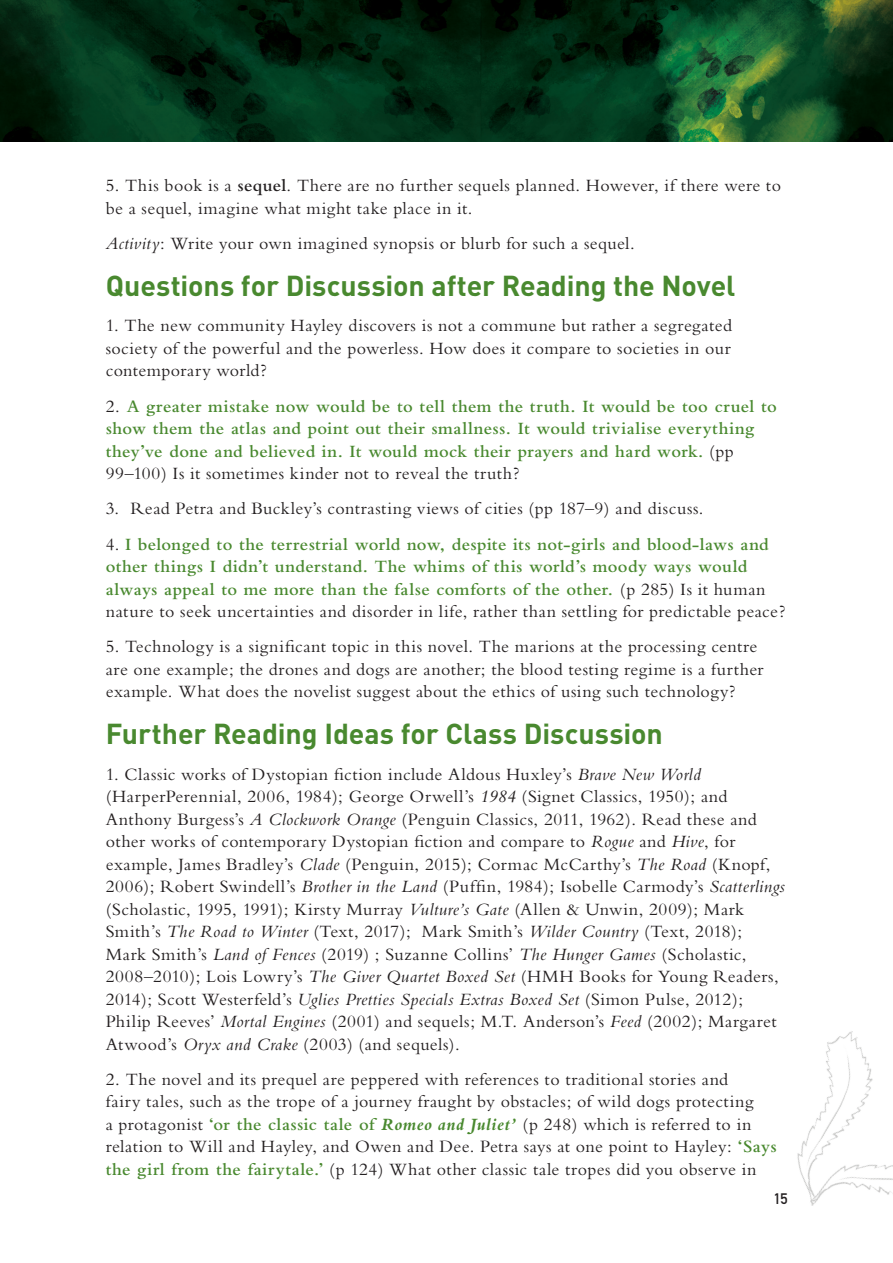
<style>
.page{position:relative;width:893px;height:1263px;background:#fff}
.page>*{position:absolute;margin:0;border:0;box-sizing:border-box;transform-origin:0 0}
.Small_Heading{font:700 28.5px "DIN";letter-spacing:-.005em;color:#49892f}
.Body{font:18px/22.5px "Bembo";letter-spacing:.025em;color:#231f20}
.Body-2{font:600 18px/22.5px "Bembo";letter-spacing:.02em;color:#49892f}
.t1{font:700 15px "DIN Alternate";color:#231f20}
.s1{font-weight:600}
.s2{font-style:italic}
.s3{font-weight:400;color:#231f20}
.s4{font-weight:600;color:#49892f}
.s5{font-weight:700;font-style:italic;color:#49892f}
</style>
<div class="page">
<img style="left:797px;top:1031px;width:76px;height:161px">
<img style="left:809px;top:1105px;width:84px;height:101px">
<img style="left:0;top:0;width:893px;height:141px">
<p class="Body" style="left:106px;top:174px;width:677px">5. This book is a <span class="s1">sequel</span>. There are no further sequels planned. However, if there were to be a sequel, imagine what might take place in it.</p>
<p class="Body" style="left:106px;top:232px;width:530px"><span class="s2">Activity</span>: Write your own imagined synopsis or blurb for such a sequel.</p>
<p class="Small_Heading" style="left:106px;top:267px;width:631px">Questions for Discussion after Reading the Novel</p>
<p class="Body" style="left:106px;top:314px;width:628px;text-align:justify">1. The new community Hayley discovers is not a commune but rather a segregated society of the powerful and the powerless. How does it compare to societies in our contemporary world?</p>
<p class="Body-2" style="left:106px;top:395px;width:673px"><span class="s3">2.</span> A greater mistake now would be to tell them the truth. It would be too cruel to show them the atlas and point out their smallness. It would trivialise everything they’ve done and believed in. It would mock their prayers and hard work. <span class="s3">(pp 99–100) Is it sometimes kinder not to reveal the truth?</span></p>
<p class="Body" style="left:106px;top:497px;width:599px">3. Read Petra and Buckley’s contrasting views of cities (pp 187–9) and discuss.</p>
<p class="Body-2" style="left:106px;top:533px;width:681px"><span class="s3">4.</span> I belonged to the terrestrial world now, despite its not-girls and blood-laws and other things I didn’t understand. The whims of this world’s moody ways would always appeal to me more than the false comforts of the other. <span class="s3">(p 285) Is it human nature to seek uncertainties and disorder in life, rather than settling for predictable peace?</span></p>
<p class="Body" style="left:106px;top:635px;width:659px">5. Technology is a significant topic in this novel. The marions at the processing centre are one example; the drones and dogs are another; the blood testing regime is a further example. What does the novelist suggest about the ethics of using such technology?</p>
<p class="Small_Heading" style="left:106px;top:715px;width:559px">Further Reading Ideas for Class Discussion</p>
<p class="Body" style="left:106px;top:762px;width:681px">1. Classic works of Dystopian fiction include Aldous Huxley’s <span class="s2">Brave New World </span>(HarperPerennial, 2006, 1984); George Orwell’s <span class="s2">1984</span> (Signet Classics, 1950); and Anthony Burgess’s <span class="s2">A Clockwork Orange</span> (Penguin Classics, 2011, 1962). Read these and other works of contemporary Dystopian fiction and compare to <span class="s2">Rogue</span> and <span class="s2">Hive</span>, for example, James Bradley’s <span class="s2">Clade</span> (Penguin, 2015); Cormac McCarthy’s <span class="s2">The Road</span> (Knopf, 2006); Robert Swindell’s <span class="s2">Brother in the Land</span> (Puffin, 1984); Isobelle Carmody’s <span class="s2">Scatterlings </span>(Scholastic, 1995, 1991); Kirsty Murray <span class="s2">Vulture’s Gate</span> (Allen &amp; Unwin, 2009); Mark Smith’s <span class="s2">The Road to Winter</span> (Text, 2017); Mark Smith’s <span class="s2">Wilder Country</span> (Text, 2018); Mark Smith’s <span class="s2">Land of Fences</span> (2019) ; Suzanne Collins’ <span class="s2">The Hunger Games</span> (Scholastic, 2008–2010); Lois Lowry’s <span class="s2">The Giver Quartet Boxed Set</span> (HMH Books for Young Readers, 2014); Scott Westerfeld’s <span class="s2">Uglies Pretties Specials Extras Boxed Set</span> (Simon Pulse, 2012); Philip Reeves’ <span class="s2">Mortal Engines</span> (2001) and sequels; M.T. Anderson’s <span class="s2">Feed</span> (2002); Margaret Atwood’s <span class="s2">Oryx and Crake</span> (2003) (and sequels).</p>
<p class="Body" style="left:106px;top:1068px;width:672px">2. The novel and its prequel are peppered with references to traditional stories and<br>fairy tales, such as the trope of a journey fraught by obstacles; of wild dogs protecting<br>a protagonist <span class="s4">‘or the classic tale of</span> <span class="s5">Romeo and Juliet’</span> (p 248) which is referred to in relation to Will and Hayley, and Owen and Dee. Petra says at one point to Hayley: <span class="s4">‘Says the girl from the fairytale.’</span> (p 124) What other classic tale tropes did you observe in</p>
<p class="t1" style="left:774px;top:1188px;width:16px">15</p>
</div>
